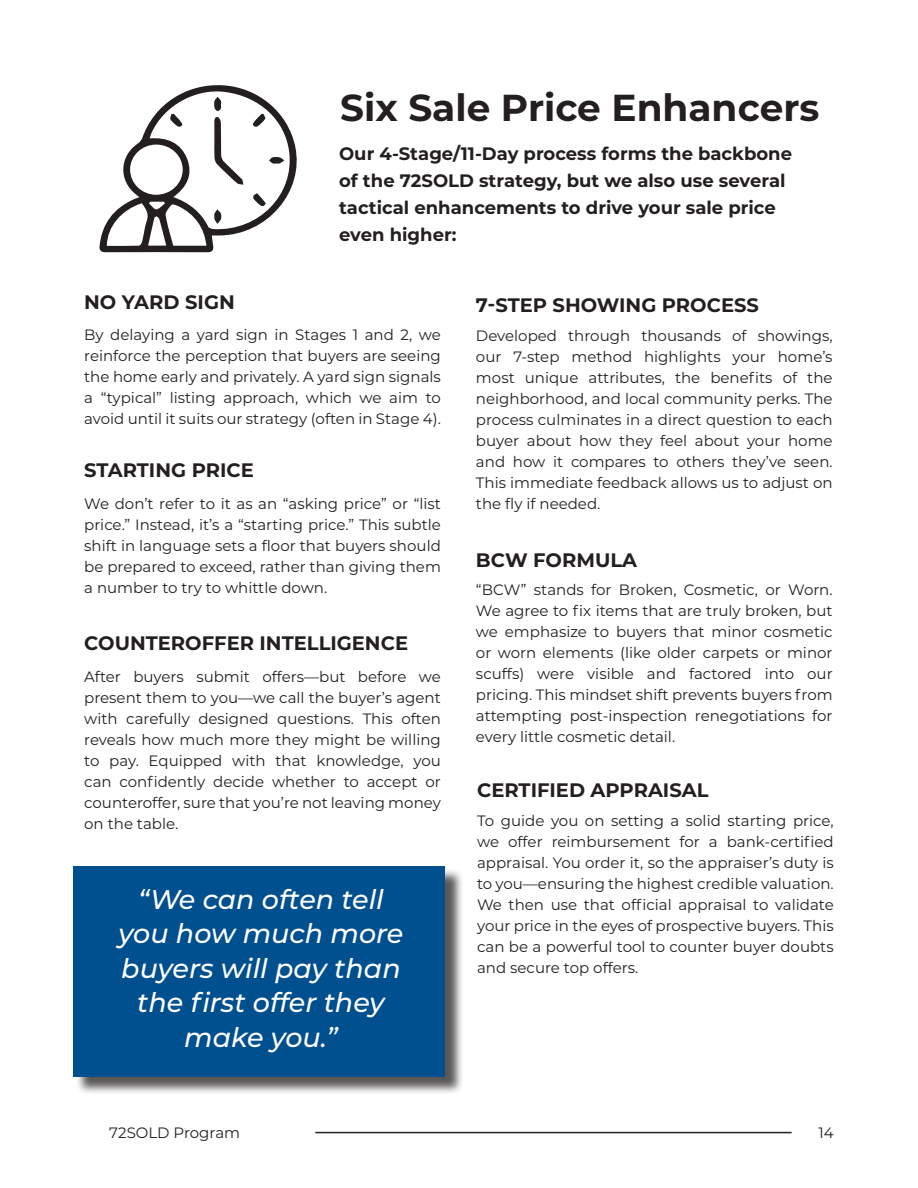
<style>
.page{position:relative;width:918px;height:1188px;background:#fff}
.page>*{position:absolute;margin:0;border:0;box-sizing:border-box;transform-origin:0 0}
.Paragraph_Style_8{font:700 37.5px "Montserrat";color:#231f20}
.Paragraph_Style_10{font:italic 500 27px/34.5px "Montserrat";color:#fff;text-align:center}
.Paragraph_Style_15{font:700 19.5px "Montserrat";color:#231f20}
.Paragraph_Style_9{font:700 18px/27px "Montserrat";color:#231f20}
.Paragraph_Style_10-2{font:15px/21px "Montserrat";color:#231f20;text-align:justify}
</style>
<div class="page">
<hr style="left:315px;top:1132px;width:477px;height:1px;background:#231f20">
<svg style="left:99px;top:85px;width:198px;height:167px"></svg>
<div style="left:76px;top:868px;width:388px;height:228px;background:#231f20;opacity:.75"></div>
<div style="left:73px;top:866px;width:372px;height:211px;background:#004f8f"></div>
<p class="Paragraph_Style_8" style="left:340px;top:80px;width:481px">Six Sale Price Enhancers</p>
<p class="Paragraph_Style_15" style="left:84px;top:288px;width:152px">NO YARD SIGN</p>
<p class="Paragraph_Style_9" style="left:339px;top:139px;width:455px">Our 4-Stage/11-Day process forms the backbone of the 72SOLD strategy, but we also use several tactical enhancements to drive your sale price even higher:</p>
<p class="Paragraph_Style_15" style="left:476px;top:291px;width:285px">7-STEP SHOWING PROCESS</p>
<p class="Paragraph_Style_10-2" style="left:84px;top:324px;width:358px">By delaying a yard sign in Stages 1 and 2, we reinforce the perception that buyers are seeing the home early and privately. A yard sign signals a “typical” listing approach, which we aim to avoid until it suits our strategy (often in Stage 4).</p>
<p class="Paragraph_Style_15" style="left:84px;top:456px;width:171px">STARTING PRICE</p>
<p class="Paragraph_Style_10-2" style="left:84px;top:492px;width:358px">We don’t refer to it as an “asking price” or “list price.” Instead, it’s a “starting price.” This subtle shift in language sets a floor that buyers should be prepared to exceed, rather than giving them a number to try to whittle down.</p>
<p class="Paragraph_Style_15" style="left:84px;top:629px;width:325px">COUNTEROFFER INTELLIGENCE</p>
<p class="Paragraph_Style_10-2" style="left:84px;top:665px;width:358px">After buyers submit offers—but before we present them to you—we call the buyer’s agent with carefully designed questions. This often reveals how much more they might be willing to pay. Equipped with that knowledge, you can confidently decide whether to accept or counteroffer, sure that you’re not leaving money on the table.</p>
<p class="Paragraph_Style_10" style="left:119px;top:881px;width:286px">“We can often tell you how much more buyers will pay than the first offer they make you.”</p>
<p class="Paragraph_Style_10-2" style="left:476px;top:324px;width:358px">Developed through thousands of showings, our 7-step method highlights your home’s most unique attributes, the benefits of the neighborhood, and local community perks. The process culminates in a direct question to each buyer about how they feel about your home and how it compares to others they’ve seen.<br>This immediate feedback allows us to adjust on the fly if needed.</p>
<p class="Paragraph_Style_15" style="left:476px;top:546px;width:163px">BCW FORMULA</p>
<p class="Paragraph_Style_10-2" style="left:476px;top:579px;width:358px">“BCW” stands for Broken, Cosmetic, or Worn.<br>We agree to fix items that are truly broken, but we emphasize to buyers that minor cosmetic or worn elements (like older carpets or minor scuffs) were visible and factored into our pricing. This mindset shift prevents buyers from attempting post-inspection renegotiations for every little cosmetic detail.</p>
<p class="Paragraph_Style_15" style="left:477px;top:776px;width:233px">CERTIFIED APPRAISAL</p>
<p class="Paragraph_Style_10-2" style="left:477px;top:809px;width:358px">To guide you on setting a solid starting price, we offer reimbursement for a bank-certified appraisal. You order it, so the appraiser’s duty is to you—ensuring the highest credible valuation.<br>We then use that official appraisal to validate your price in the eyes of prospective buyers. This can be a powerful tool to counter buyer doubts and secure top offers.</p>
<p class="Paragraph_Style_10-2" style="left:109px;top:1122px;width:132px">72SOLD Program</p>
<p class="Paragraph_Style_10-2" style="left:818px;top:1122px;width:17px">14</p>
</div>
